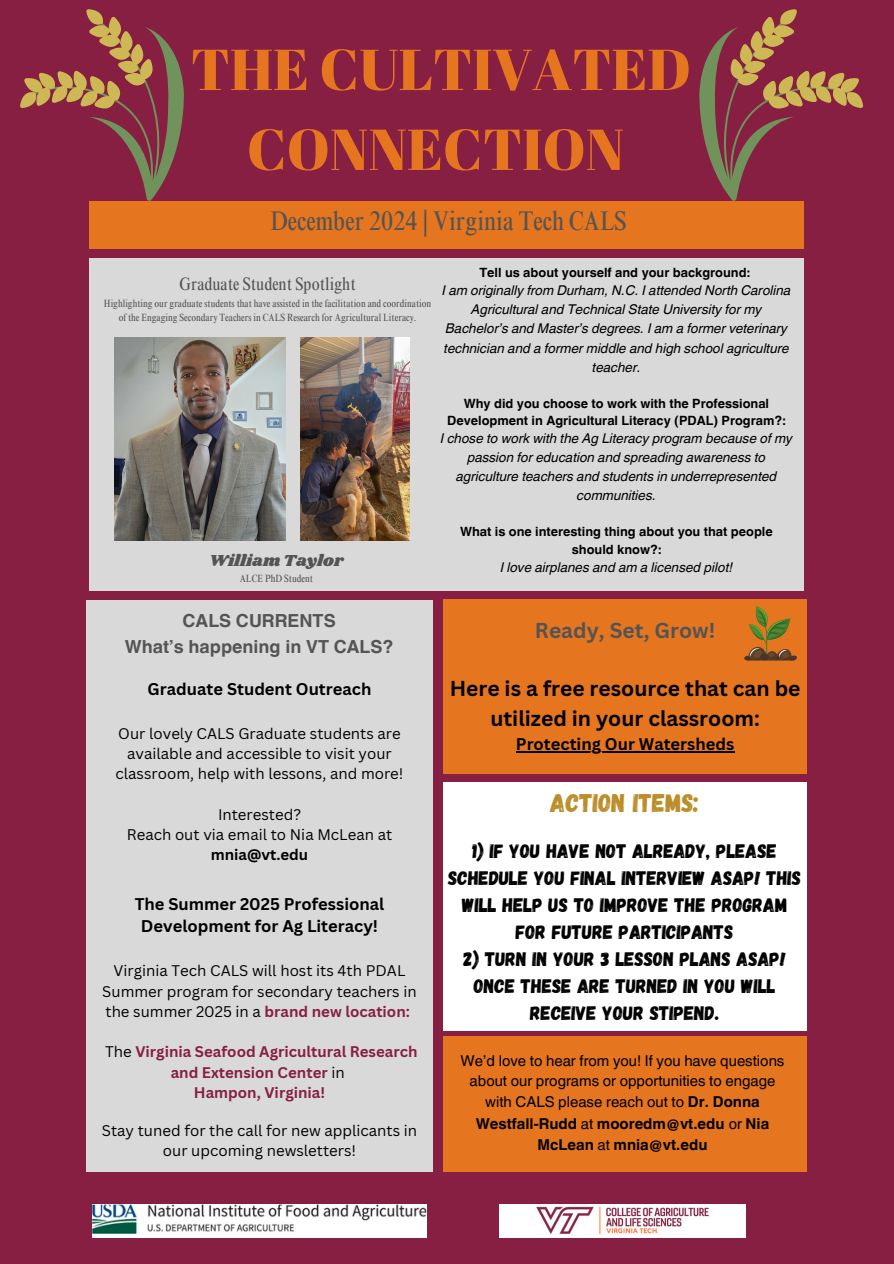
<style>
.page{position:relative;width:894px;height:1264px;background:#fff}
.page>*{position:absolute;margin:0;border:0;box-sizing:border-box;transform-origin:0 0}
.t1{font:57.6px/79.8px "Abril Fatface";color:#e5751f;text-align:center}
.t2{font:condensed 27px "Times NRMT Pro";color:#545454}
.t3{font:25.5px "Gagalin";color:#bc8e2b}
.t4{font:700 21px/29.2px "Canva Sans";color:#000;text-align:center}
.t5{font:700 21px "Canva Sans";color:#545454}
.t6{font:19.5px/27px "Gagalin";color:#000;text-align:center}
.t7{font:700 18px/25.8px "Helvetica World";color:#545454;text-align:center}
.t8{font:condensed 18px "Times NRMT Pro";color:#545454}
.t9{font:700 16.5px/22.5px "Canva Sans";color:#000;text-align:center}
.t10{font:16.5px "Shrikhand";color:#545454}
.t11{font:15px/20.2px "Canva Sans";color:#000;text-align:center}
.t12{font:15px/21.1px "Helvetica World";color:#000;text-align:center}
.t13{font:700 15px/20.2px "Canva Sans";color:#861f41;text-align:center}
.t14{font:italic 13.5px/19px "Helvetica World";color:#000;text-align:center}
.t15{font:700 12.75px/17px "Helvetica World";color:#000;text-align:center}
.t16{font:condensed 10.5px/14px "Times NRMT Pro";color:#545454;text-align:center}
.s1{font-weight:700}
.s2{font-weight:700;color:#861f41}
.s3{font-weight:400;color:#000}
</style>
<div class="page">
<div style="left:0;top:0;width:893px;height:1263px;background:#861f41"></div>
<div style="left:86px;top:600px;width:346px;height:571px;background:#d9d9d9"></div>
<div style="left:89px;top:202px;width:715px;height:47px;background:#e5751f"></div>
<div style="left:89px;top:258px;width:714px;height:333px;background:#d9d9d9"></div>
<div style="left:443px;top:600px;width:363px;height:174px;background:#e5751f"></div>
<hr style="left:515px;top:751px;width:219px;height:1px;background:#000">
<svg style="left:744px;top:606px;width:53px;height:54px"></svg>
<img style="left:92px;top:1204px;width:335px;height:33px">
<img style="left:499px;top:1204px;width:246px;height:33px">
<svg style="left:699px;top:9px;width:164px;height:192px"></svg>
<svg style="left:20px;top:9px;width:164px;height:192px"></svg>
<div style="left:443px;top:781px;width:363px;height:249px;background:#fff"></div>
<img style="left:300px;top:337px;width:110px;height:204px">
<img style="left:114px;top:337px;width:171px;height:203px">
<div style="left:443px;top:1036px;width:363px;height:135px;background:#e5751f"></div>
<h2 class="t1" style="left:190px;top:28px;width:501px">THE CULTIVATED<br>CONNECTION</h2>
<p class="t2" style="left:270px;top:211px;width:357px">December 2024 | Virginia Tech CALS</p>
<p class="t8" style="left:179px;top:277px;width:178px">Graduate Student Spotlight</p>
<p class="t16" style="left:104px;top:298px;width:329px">Highlighting our graduate students that have assisted in the facilitation and coordination of the Engaging Secondary Teachers in CALS Research for Agricultural Literacy.</p>
<p class="t15" style="left:479px;top:263px;width:272px">Tell us about yourself and your background:</p>
<p class="t14" style="left:442px;top:279px;width:350px">I am originally from Durham, N.C. I attended North Carolina Agricultural and Technical State University for my Bachelor’s and Master’s degrees. I am a former veterinary technician and a former middle and high school agriculture teacher.</p>
<h6 class="t15" style="left:447px;top:393px;width:340px">Why did you choose to work with the Professional<br>Development in Agricultural Literacy (PDAL) Program?:</h6>
<p class="t14" style="left:440px;top:427px;width:353px">I chose to work with the Ag Literacy program because of my passion for education and spreading awareness to agriculture teachers and students in underrepresented communities.</p>
<h5 class="t15" style="left:460px;top:522px;width:314px">What is one interesting thing about you that people should know?:</h5>
<h5 class="t14" style="left:500px;top:556px;width:234px">I love airplanes and am a licensed pilot!</h5>
<p class="t10" style="left:209px;top:548px;width:136px">William Taylor</p>
<p class="t16" style="left:240px;top:573px;width:75px">ALCE PhD Student</p>
<p class="t7" style="left:125px;top:606px;width:270px">CALS CURRENTS<br>What’s happening in VT CALS?</p>
<p class="t9" style="left:148px;top:677px;width:225px">Graduate Student Outreach</p>
<p class="t11" style="left:115px;top:722px;width:289px">Our lovely CALS Graduate students are available and accessible to visit your classroom, help with lessons, and more!</p>
<h3 class="t11" style="left:218px;top:803px;width:85px">Interested?</h3>
<h3 class="t11" style="left:127px;top:824px;width:267px">Reach out via email to Nia McLean at <span class="s1">mnia@vt.edu</span></h3>
<p class="t9" style="left:135px;top:892px;width:251px">The Summer 2025 Professional<br>Development for Ag Literacy!</p>
<p class="t11" style="left:102px;top:960px;width:316px">Virginia Tech CALS will host its 4th PDAL<br>Summer program for secondary teachers in the summer 2025 in a <span class="s2">brand new location:</span></p>
<p class="t13" style="left:105px;top:1041px;width:314px"><span class="s3">The</span> Virginia Seafood Agricultural Research and Extension Center <span class="s3">in</span></p>
<h5 class="t13" style="left:194px;top:1081px;width:133px">Hampon, Virginia!</h5>
<p class="t11" style="left:102px;top:1120px;width:317px">Stay tuned for the call for new applicants in our upcoming newsletters!</p>
<p class="t5" style="left:535px;top:615px;width:182px">Ready, Set, Grow!</p>
<p class="t4" style="left:449px;top:673px;width:352px">Here is a free resource that can be utilized in your classroom:</p>
<h1 class="t9" style="left:515px;top:732px;width:220px">Protecting Our Watersheds</h1>
<p class="t3" style="left:550px;top:786px;width:150px">ACTION ITEMS:</p>
<p class="t6" style="left:448px;top:836px;width:354px">1) IF YOU HAVE NOT ALREADY, PLEASE SCHEDULE YOU FINAL INTERVIEW ASAP! THIS WILL HELP US TO IMPROVE THE PROGRAM FOR FUTURE PARTICIPANTS</p>
<p class="t6" style="left:463px;top:944px;width:324px">2) TURN IN YOUR 3 LESSON PLANS ASAP!<br>ONCE THESE ARE TURNED IN YOU WILL<br>RECEIVE YOUR STIPEND.</p>
<p class="t12" style="left:460px;top:1049px;width:325px">We’d love to hear from you! If you have questions about our programs or opportunities to engage with CALS please reach out to <span class="s1">Dr. Donna Westfall-Rudd</span> at <span class="s1">mooredm@vt.edu</span> or <span class="s1">Nia McLean</span> at <span class="s1">mnia@vt.edu</span></p>
</div>
